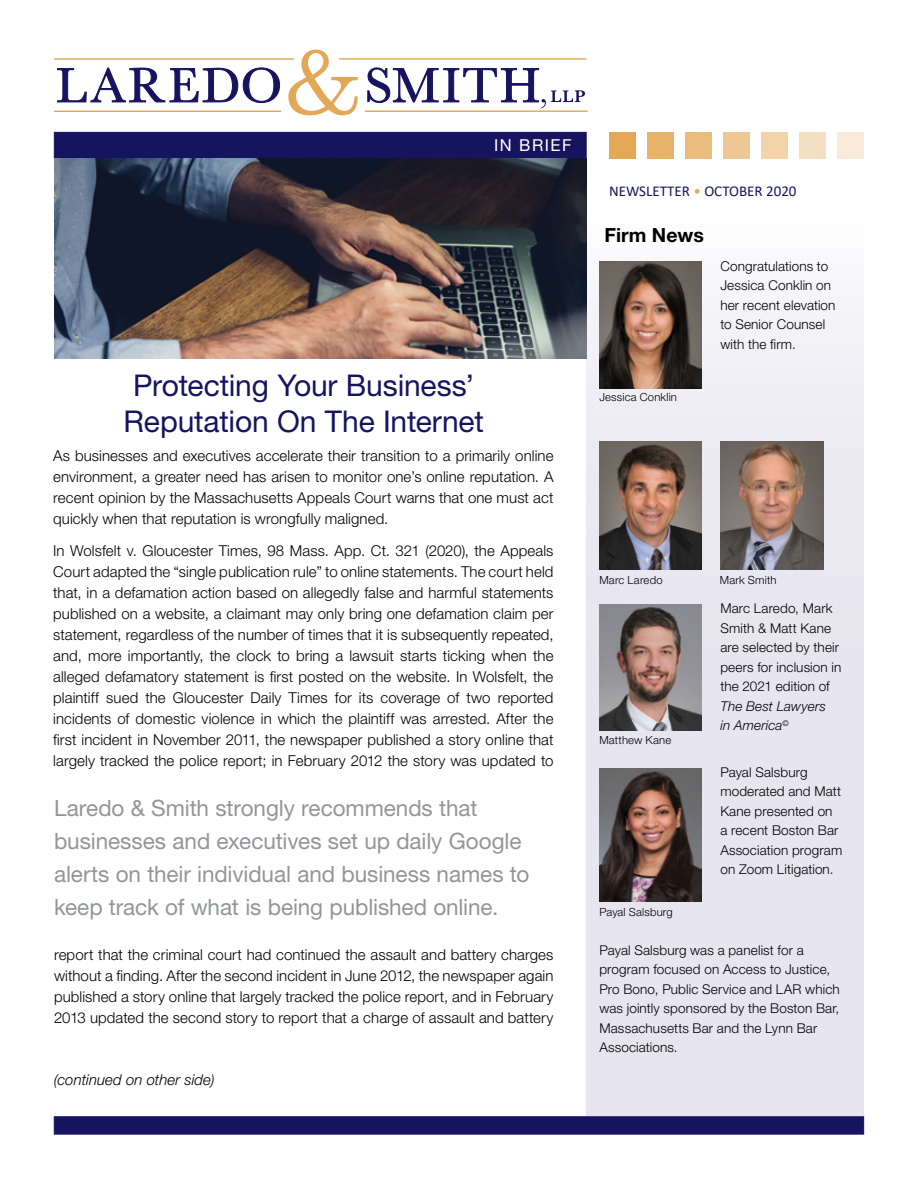
<style>
.page{position:relative;width:918px;height:1188px;background:#fff}
.page>*{position:absolute;margin:0;border:0;box-sizing:border-box;transform-origin:0 0}
.t1{font:30px/36px "Helvetica Neue LT Std";letter-spacing:-.005em;color:#16145f;text-align:center}
.t2{font:22.5px/33px "Helvetica Neue LT Std";letter-spacing:-.005em;color:#939598}
.t3{font:700 19.5px "Helvetica Neue LT Std";letter-spacing:.005em;color:#000}
.t4{font:16.5px "Helvetica Neue LT Std";letter-spacing:.085em;color:#fff}
.t5{font:300 15px/21px "Helvetica Neue LT Std";letter-spacing:.005em;color:#000;text-align:justify}
.t6{font:15px "Calibri";color:#16145f}
.t7{font:italic 300 15px "Helvetica Neue LT Std";letter-spacing:.005em;color:#000}
.t8{font:300 13.5px/19.5px "Helvetica Neue LT Std";letter-spacing:.01em;color:#000}
.t9{font:italic 300 13.5px/19.5px "Helvetica Neue LT Std";letter-spacing:.015em;color:#000}
.t10{font:300 11.25px "Helvetica Neue LT Std";letter-spacing:.015em;color:#000}
.s1{color:#e2a856}
</style>
<div class="page">
<div style="left:586px;top:222px;width:278px;height:898px;background:#e7e6f0"></div>
<svg style="left:57px;top:67px;width:223px;height:36px"></svg>
<svg style="left:288px;top:49px;width:70px;height:67px"></svg>
<svg style="left:367px;top:67px;width:218px;height:41px"></svg>
<hr style="left:54px;top:58px;width:240px;height:2px;background:#e2a856">
<hr style="left:54px;top:111px;width:227px;height:1px;background:#e2a856">
<hr style="left:339px;top:58px;width:247px;height:2px;background:#e2a856">
<hr style="left:365px;top:110px;width:223px;height:2px;background:#e2a856">
<div style="left:609px;top:132px;width:27px;height:26px;background:#e2a856"></div>
<div style="left:648px;top:132px;width:26px;height:26px;background:#e7b36b"></div>
<div style="left:686px;top:132px;width:26px;height:26px;background:#eabd7f"></div>
<div style="left:724px;top:132px;width:26px;height:26px;background:#eec894"></div>
<div style="left:762px;top:132px;width:26px;height:26px;background:#f2d3aa"></div>
<div style="left:800px;top:132px;width:26px;height:26px;background:#f5dfc2"></div>
<div style="left:838px;top:132px;width:26px;height:26px;background:#f9ebda"></div>
<div style="left:54px;top:1116px;width:810px;height:18px;background:#16145f;border:1px solid #16145f"></div>
<div style="left:54px;top:132px;width:533px;height:27px;background:#16145f;border:1px solid #16145f"></div>
<img style="left:599px;top:768px;width:103px;height:133px">
<img style="left:54px;top:158px;width:532px;height:201px">
<img style="left:599px;top:604px;width:103px;height:127px">
<img style="left:599px;top:442px;width:103px;height:127px">
<img style="left:720px;top:441px;width:104px;height:128px">
<img style="left:599px;top:262px;width:103px;height:126px">
<p class="t4" style="left:494px;top:136px;width:79px">IN BRIEF</p>
<h1 class="t1" style="left:124px;top:367px;width:362px">Protecting Your Business’<br>Reputation On The Internet</h1>
<p class="t5" style="left:53px;top:445px;width:502px">As businesses and executives accelerate their transition to a primarily online environment, a greater need has arisen to monitor one’s online reputation. A recent opinion by the Massachusetts Appeals Court warns that one must act quickly when that reputation is wrongfully maligned.</p>
<p class="t5" style="left:53px;top:539px;width:502px">In Wolsfelt v. Gloucester Times, 98 Mass. App. Ct. 321 (2020), the Appeals Court adapted the “single publication rule” to online statements. The court held that, in a defamation action based on allegedly false and harmful statements published on a website, a claimant may only bring one defamation claim per statement, regardless of the number of times that it is subsequently repeated, and, more importantly, the clock to bring a lawsuit starts ticking when the alleged defamatory statement is first posted on the website. In Wolsfelt, the plaintiff sued the Gloucester Daily Times for its coverage of two reported incidents of domestic violence in which the plaintiff was arrested. After the first incident in November 2011, the newspaper published a story online that largely tracked the police report; in February 2012 the story was updated to</p>
<h2 class="t2" style="left:54px;top:791px;width:477px">Laredo &amp; Smith strongly recommends that businesses and executives set up daily Google alerts on their individual and business names to keep track of what is being published online.</h2>
<p class="t5" style="left:54px;top:944px;width:501px">report that the criminal court had continued the assault and battery charges without a finding. After the second incident in June 2012, the newspaper again published a story online that largely tracked the police report, and in February 2013 updated the second story to report that a charge of assault and battery</p>
<p class="t7" style="left:54px;top:1071px;width:162px">(continued on other side)</p>
<p class="t6" style="left:609px;top:181px;width:189px">NEWSLETTER <span class="s1">•</span> OCTOBER 2020</p>
<h3 class="t3" style="left:604px;top:223px;width:101px">Firm News</h3>
<p class="t8" style="left:720px;top:256px;width:117px">Congratulations to<br>Jessica Conklin on her recent elevation to Senior Counsel with the firm.</p>
<p class="t10" style="left:599px;top:390px;width:79px">Jessica Conklin</p>
<p class="t10" style="left:599px;top:573px;width:65px">Marc Laredo</p>
<p class="t10" style="left:720px;top:573px;width:58px">Mark Smith</p>
<p class="t10" style="left:599px;top:733px;width:73px">Matthew Kane</p>
<p class="t10" style="left:599px;top:905px;width:75px">Payal Salsburg</p>
<p class="t8" style="left:720px;top:598px;width:123px">Marc Laredo, Mark<br>Smith &amp; Matt Kane are selected by their peers for inclusion in the 2021 edition of</p>
<p class="t9" style="left:720px;top:696px;width:107px">The Best Lawyers in America<sup>©</sup></p>
<p class="t8" style="left:720px;top:762px;width:123px">Payal Salsburg moderated and Matt<br>Kane presented on a recent Boston Bar<br>Association program on Zoom Litigation.</p>
<p class="t8" style="left:599px;top:940px;width:242px">Payal Salsburg was a panelist for a program focused on Access to Justice, Pro Bono, Public Service and LAR which was jointly sponsored by the Boston Bar, Massachusetts Bar and the Lynn Bar Associations.</p>
</div>
